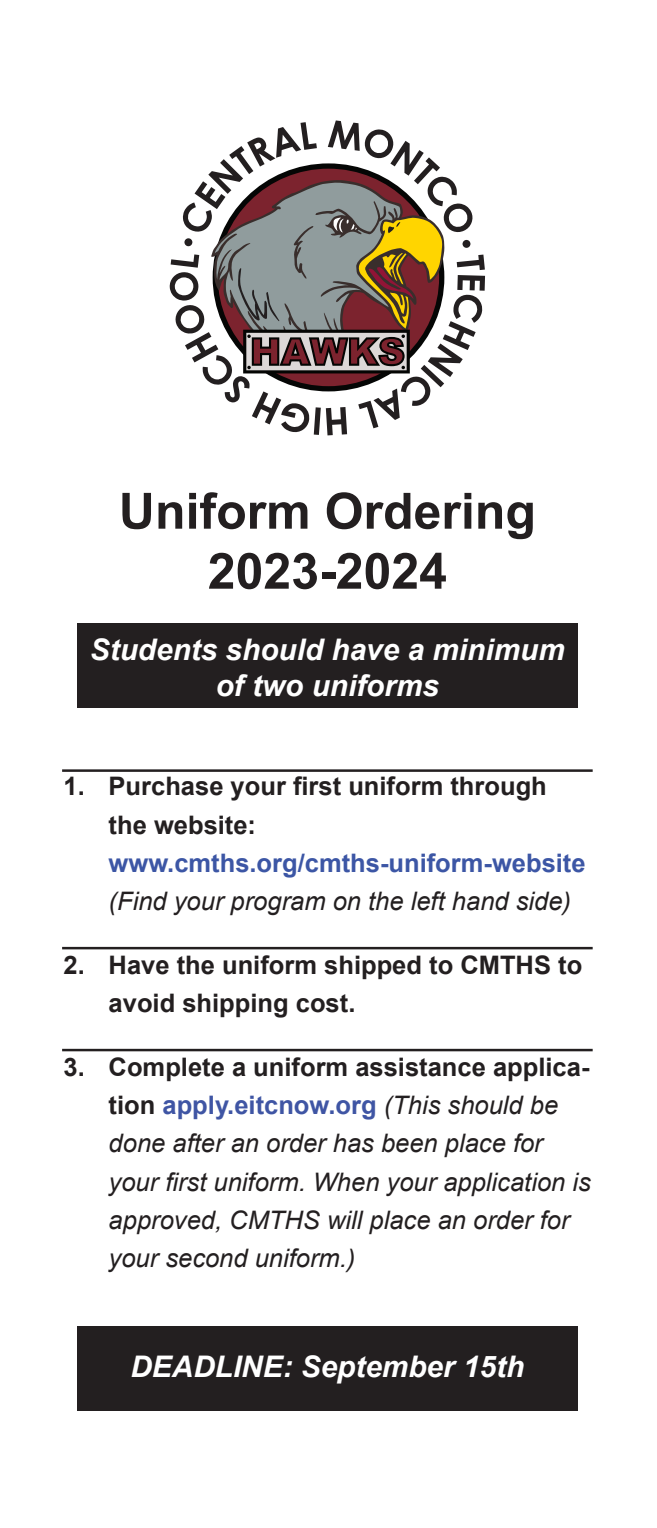
<style>
.page{position:relative;width:657px;height:1528px;background:#fff}
.page>*{position:absolute;margin:0;border:0;box-sizing:border-box;transform-origin:0 0}
.t1{font:700 50px/60px "Arial";color:#231f20;text-align:center}
.t2{font:italic 700 29.75px/35.8px "Arial";color:#fff;text-align:center}
.t3{font:italic 25.5px/38.2px "Arial";color:#231f20}
.t4{font:700 25.5px/38.2px "Arial";color:#231f20}
.t5{font:700 25.5px "Arial";color:#3c56a5}
.s1{font-weight:700;font-style:normal}
.s2{font-weight:700;font-style:normal;color:#3f55a4}
</style>
<div class="page">
<svg style="left:169px;top:120px;width:316px;height:315px"></svg>
<hr style="left:62px;top:947px;width:530px;height:2px;background:#231f20">
<hr style="left:62px;top:769px;width:530px;height:3px;background:#231f20">
<hr style="left:62px;top:1049px;width:530px;height:2px;background:#231f20">
<div style="left:77px;top:623px;width:500px;height:85px;background:#231f20"></div>
<div style="left:77px;top:1326px;width:500px;height:84px;background:#231f20"></div>
<h1 class="t1" style="left:119px;top:483px;width:418px">Uniform Ordering<br>2023-2024</h1>
<p class="t2" style="left:90px;top:633px;width:476px">Students should have a minimum of two uniforms</p>
<p class="t4" style="left:109px;top:768px;width:439px;text-indent:-45px">1. Purchase your first uniform through the website:</p>
<p class="t5" style="left:109px;top:846px;width:478px">www.cmths.org/cmths-uniform-website</p>
<p class="t3" style="left:109px;top:882px;width:464px">(Find your program on the left hand side)</p>
<p class="t4" style="left:109px;top:946px;width:475px;text-indent:-45px">2. Have the uniform shipped to CMTHS to avoid shipping cost.</p>
<p class="t3" style="left:109px;top:1048px;width:483px;text-indent:-45px"><span class="s1">3. Complete a uniform assistance applica&shy;tion</span> <span class="s2">apply.eitcnow.org</span> (This should be done after an order has been place for your first uniform. When your application is approved, CMTHS will place an order for your second uniform.)</p>
<p class="t2" style="left:130px;top:1349px;width:395px">DEADLINE: September 15th</p>
</div>
